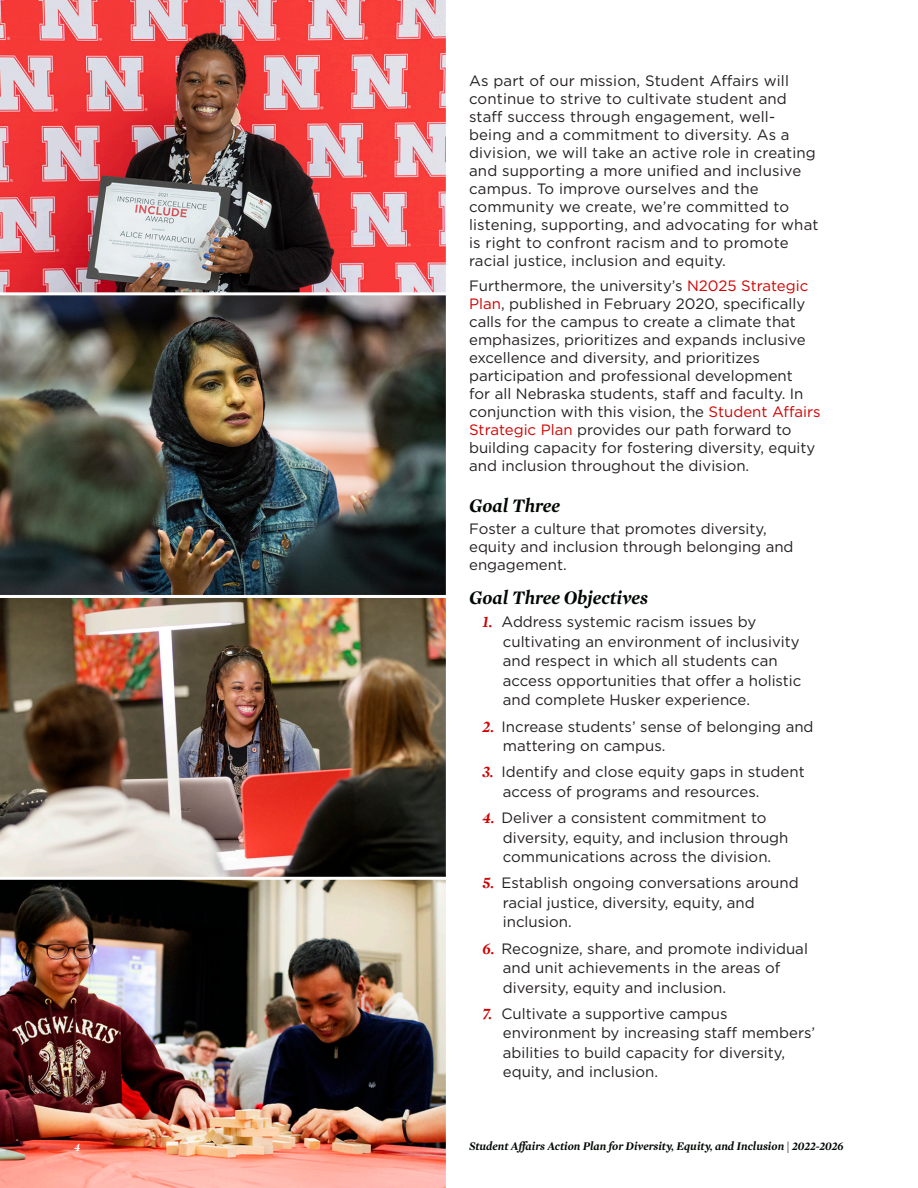
<style>
.page{position:relative;width:918px;height:1188px;background:#fff}
.page>*{position:absolute;margin:0;border:0;box-sizing:border-box;transform-origin:0 0}
.t1{font:italic 700 19.5px "Mercury Display";color:#010703}
.Paragraph{font:15px/18px "Gotham";color:#231f20}
.Page_Number{font:italic 700 12px "Mercury Display";color:#010703}
.Page_Number-2{font:italic 700 12px "Mercury Display";color:#fff}
.s1{color:#d00000}
.s2{font-family:"Mercury Display";font-weight:700;font-style:italic;font-size:16.5px;color:#d00000}
</style>
<div class="page">
<img style="left:0;top:598px;width:446px;height:279px">
<img style="left:0;top:879px;width:446px;height:309px">
<img style="left:0;top:0;width:446px;height:292px">
<img style="left:0;top:292px;width:446px;height:303px">
<p class="Paragraph" style="left:469px;top:72px;width:351px">As part of our mission, Student Affairs will continue to strive to cultivate student and staff success through engagement, well&shy;being and a commitment to diversity. As a division, we will take an active role in creating and supporting a more unified and inclusive campus. To improve ourselves and the community we create, we’re committed to listening, supporting, and advocating for what is right to confront racism and to promote racial justice, inclusion and equity.</p>
<p class="Paragraph" style="left:469px;top:276px;width:353px">Furthermore, the university’s <span class="s1">N2025 Strategic Plan</span>, published in February 2020, specifically calls for the campus to create a climate that emphasizes, prioritizes and expands inclusive excellence and diversity, and prioritizes participation and professional development<br>for all Nebraska students, staff and faculty. In conjunction with this vision, the <span class="s1">Student Affairs Strategic Plan</span> provides our path forward to building capacity for fostering diversity, equity and inclusion throughout the division.</p>
<h2 class="t1" style="left:469px;top:492px;width:92px">Goal Three</h2>
<p class="Paragraph" style="left:469px;top:519px;width:326px">Foster a culture that promotes diversity, equity and inclusion through belonging and engagement.</p>
<h2 class="t1" style="left:469px;top:584px;width:180px">Goal Three Objectives</h2>
<p class="Paragraph" style="left:503px;top:612px;width:300px;line-height:19.5px;text-indent:-20px"><span class="s2">1.</span> Address systemic racism issues by cultivating an environment of inclusivity and respect in which all students can access opportunities that offer a holistic and complete Husker experience.</p>
<p class="Paragraph" style="left:503px;top:716px;width:312px;line-height:19.5px;text-indent:-20px"><span class="s2">2.</span> Increase students’ sense of belonging and mattering on campus.</p>
<p class="Paragraph" style="left:503px;top:762px;width:303px;line-height:19.5px;text-indent:-20px"><span class="s2">3.</span> Identify and close equity gaps in student access of programs and resources.</p>
<p class="Paragraph" style="left:503px;top:808px;width:287px;line-height:19.5px;text-indent:-20px"><span class="s2">4.</span> Deliver a consistent commitment to diversity, equity, and inclusion through communications across the division.</p>
<p class="Paragraph" style="left:503px;top:873px;width:297px;line-height:19.5px;text-indent:-20px"><span class="s2">5.</span> Establish ongoing conversations around racial justice, diversity, equity, and inclusion.</p>
<p class="Paragraph" style="left:503px;top:938px;width:307px;line-height:19.5px;text-indent:-20px"><span class="s2">6.</span> Recognize, share, and promote individual and unit achievements in the areas of diversity, equity and inclusion.</p>
<p class="Paragraph" style="left:503px;top:1003px;width:314px;line-height:19.5px;text-indent:-20px"><span class="s2">7.</span> Cultivate a supportive campus environment by increasing staff members’ abilities to build capacity for diversity, equity, and inclusion.</p>
<p class="Page_Number-2" style="left:74px;top:1138px;width:8px">4</p>
<p class="Page_Number" style="left:469px;top:1138px;width:376px">Student Affairs Action Plan for Diversity, Equity, and Inclusion | 2022-2026</p>
</div>
